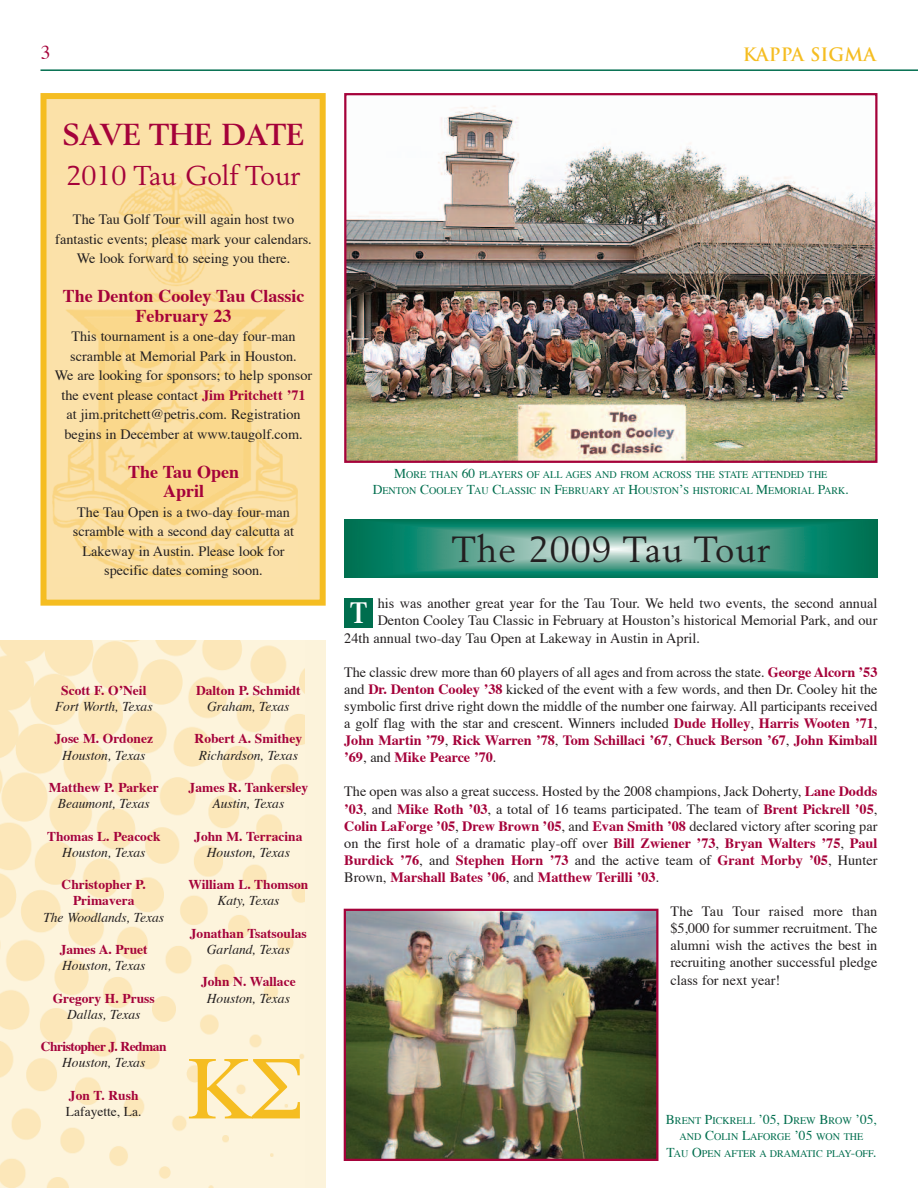
<style>
.page{position:relative;width:918px;height:1188px;background:#fff}
.page>*{position:absolute;margin:0;border:0;box-sizing:border-box;transform-origin:0 0}
.t1{font:36px "Berling";letter-spacing:.03em;color:#231f20}
.t2{font:700 31.35px "Giovanni";color:#fff;scale:.9 1}
.t3{font:700 30px "Berling";color:#a5023a}
.t4{font:27px "Berling";color:#a5023a}
.t5{font:19.5px "Times";color:#a5023a}
.t6{font:700 18px/19.5px "Times";color:#a5023a;text-align:center}
.t7{font:700 18px "Trajan";color:#f5bd21}
.t8{font:14.25px/17.1px "Times";color:#231f20;text-align:justify}
.t9{font:700 13.5px/16.2px "Times";color:#a5023a;text-align:center}
.t10{font:italic 13.5px "Times";color:#231f20}
.t11{font:700 13.5px "Times";letter-spacing:-.04em;color:#a5023a}
.t12{font:13.5px "Times";color:#231f20}
.t13{font:10.2px/16.2px "Times";color:#006e4e;text-align:center}
.s1{font-weight:700;color:#a5023a}
.s2{font-size:13.5px}
</style>
<div class="page">
<svg style="left:344px;top:519px;width:534px;height:59px"></svg>
<div style="left:0;top:640px;width:326px;height:548px;background:#fcf3db"></div>
<div style="left:46px;top:99px;width:274px;height:501px;background:#fbe1a8"></div>
<div style="left:40px;top:93px;width:286px;height:513px;border:6px solid #f5bd21"></div>
<img style="left:52px;top:176px;width:246px;height:400px">
<hr style="left:40px;top:69px;width:878px;height:2px;background:#006e4e">
<img style="left:347px;top:105px;width:528px;height:355px">
<div style="left:344px;top:93px;width:534px;height:370px;border:2px solid #a5023a"></div>
<div style="left:344px;top:599px;width:29px;height:29px;background:#006e4e"></div>
<img style="left:347px;top:912px;width:308px;height:246px">
<div style="left:344px;top:909px;width:314px;height:252px;border:2px solid #a5023a"></div>
<img style="left:0;top:640px;width:304px;height:547px">
<svg style="left:189px;top:1059px;width:111px;height:59px"></svg>
<h3 class="t5" style="left:41px;top:44px;width:11px">3</h3>
<p class="t7" style="left:743px;top:44px;width:135px">KAPPA SIGMA</p>
<h3 class="t3" style="left:63px;top:122px;width:243px">SAVE THE DATE</h3>
<h3 class="t4" style="left:67px;top:164px;width:235px">2010 Tau Golf Tour</h3>
<p class="t8" style="left:55px;top:211px;width:258px;line-height:19.5px;text-align:center">The Tau golf Tour will again host two fantastic events; please mark your calendars. we look forward to seeing you there.</p>
<p class="t6" style="left:63px;top:288px;width:243px">The Denton Cooley Tau Classic<br>February 23</p>
<p class="t8" style="left:55px;top:328px;width:259px;line-height:19.5px;text-align:center">This tournament is a one-day four-man scramble at memorial park in houston.<br>we are looking for sponsors; to help sponsor the event please contact <span class="s1">Jim Pritchett ’71 </span>at jim.pritchett@petris.com. registration begins in december at www.taugolf.com.</p>
<p class="t6" style="left:128px;top:463px;width:112px">The Tau Open<br>April</p>
<p class="t8" style="left:73px;top:503px;width:223px;line-height:19.5px;text-align:center">The Tau open is a two-day four-man scramble with a second day calcutta at lakeway in austin. please look for specific dates coming soon.</p>
<p class="t9" style="left:61px;top:683px;width:87px">Scott F. O’Neil</p>
<p class="t10" style="left:55px;top:701px;width:99px">Fort Worth, Texas</p>
<p class="t9" style="left:55px;top:732px;width:100px">Jose M. Ordonez</p>
<p class="t10" style="left:62px;top:749px;width:85px">Houston, Texas</p>
<p class="t9" style="left:49px;top:781px;width:112px">Matthew P. Parker</p>
<p class="t10" style="left:58px;top:798px;width:94px">Beaumont, Texas</p>
<p class="t9" style="left:47px;top:829px;width:115px">Thomas L. Peacock</p>
<p class="t10" style="left:62px;top:847px;width:85px">Houston, Texas</p>
<p class="t9" style="left:62px;top:878px;width:86px">Christopher P.<br>Primavera</p>
<p class="t10" style="left:43px;top:911px;width:122px">The Woodlands, Texas</p>
<p class="t9" style="left:60px;top:943px;width:90px">James A. Pruet</p>
<p class="t10" style="left:62px;top:960px;width:85px">Houston, Texas</p>
<p class="t9" style="left:53px;top:991px;width:104px">Gregory H. Pruss</p>
<p class="t10" style="left:67px;top:1009px;width:75px">Dallas, Texas</p>
<p class="t11" style="left:41px;top:1041px;width:127px">Christopher J. Redman</p>
<p class="t10" style="left:62px;top:1057px;width:85px">Houston, Texas</p>
<p class="t9" style="left:69px;top:1088px;width:71px">Jon T. Rush</p>
<p class="t12" style="left:66px;top:1106px;width:77px">lafayette, la.</p>
<p class="t9" style="left:196px;top:683px;width:106px">Dalton P. Schmidt</p>
<p class="t10" style="left:207px;top:701px;width:84px">Graham, Texas</p>
<p class="t9" style="left:195px;top:732px;width:109px">Robert A. Smithey</p>
<p class="t10" style="left:199px;top:749px;width:101px">Richardson, Texas</p>
<p class="t9" style="left:189px;top:781px;width:121px">James R. Tankersley</p>
<p class="t10" style="left:212px;top:798px;width:73px">Austin, Texas</p>
<p class="t9" style="left:194px;top:829px;width:110px">John M. Terracina</p>
<p class="t10" style="left:207px;top:847px;width:85px">Houston, Texas</p>
<p class="t9" style="left:188px;top:878px;width:121px">William L. Thomson</p>
<p class="t10" style="left:217px;top:895px;width:64px">Katy, Texas</p>
<p class="t9" style="left:190px;top:926px;width:118px">Jonathan Tsatsoulas</p>
<p class="t10" style="left:207px;top:944px;width:85px">Garland, Texas</p>
<p class="t9" style="left:201px;top:975px;width:96px">John N. Wallace</p>
<p class="t10" style="left:207px;top:992px;width:85px">Houston, Texas</p>
<p class="t13" style="left:373px;top:467px;width:478px"><span class="s2">m</span>ore Than <span class="s2">60</span> players of all ages and from across The sTaTe aTTended The <span class="s2">d</span>enTon <span class="s2">c</span>ooley <span class="s2">T</span>au <span class="s2">c</span>lassic in <span class="s2">f</span>ebruary aT <span class="s2">h</span>ousTon<span class="s2">’</span>s hisTorical <span class="s2">m</span>emorial <span class="s2">p</span>ark<span class="s2">.</span></p>
<h1 class="t1" style="left:452px;top:534px;width:320px">The 2009 Tau Tour</h1>
<p class="t8" style="left:378px;top:596px;width:501px">his was another great year for the Tau Tour. we held two events, the second annual</p>
<p class="t8" style="left:378px;top:613px;width:501px">denton cooley Tau classic in february at houston’s historical memorial park, and our</p>
<p class="t8" style="left:344px;top:630px;width:357px">24th annual two-day Tau open at lakeway in austin in april.</p>
<p class="t8" style="left:344px;top:665px;width:535px">The classic drew more than 60 players of all ages and from across the state. <span class="s1">George Alcorn ’53 </span>and <span class="s1">Dr. Denton Cooley ’38</span> kicked of the event with a few words, and then dr. cooley hit the symbolic first drive right down the middle of the number one fairway. all participants received a golf flag with the star and crescent. winners included <span class="s1">Dude Holley</span>, <span class="s1">Harris Wooten ’71</span>, <span class="s1">John Martin ’79</span>, <span class="s1">Rick Warren ’78</span>, <span class="s1">Tom Schillaci ’67</span>, <span class="s1">Chuck Berson ’67</span>, <span class="s1">John Kimball ’69</span>, and <span class="s1">Mike Pearce ’70</span>.</p>
<p class="t8" style="left:344px;top:784px;width:535px">The open was also a great success. hosted by the 2008 champions, Jack doherty, <span class="s1">Lane Dodds ’03</span>, and <span class="s1">Mike Roth ’03</span>, a total of 16 teams participated. The team of <span class="s1">Brent Pickrell ’05</span>, <span class="s1">Colin LaForge ’05</span>, <span class="s1">Drew Brown ’05</span>, and <span class="s1">Evan Smith ’08</span> declared victory after scoring par on the first hole of a dramatic play-off over <span class="s1">Bill Zwiener ’73</span>, <span class="s1">Bryan Walters ’75</span>, <span class="s1">Paul Burdick ’76</span>, and <span class="s1">Stephen Horn ’73</span> and the active team of <span class="s1">Grant Morby ’05</span>, hunter brown, <span class="s1">Marshall Bates ’06</span>, and <span class="s1">Matthew Terilli ’03</span>.</p>
<p class="t8" style="left:670px;top:904px;width:209px">The Tau Tour raised more than $5,000 for summer recruitment. The alumni wish the actives the best in recruiting another successful pledge class for next year!</p>
<h2 class="t2" style="left:351px;top:600px;width:19px">T</h2>
<p class="t13" style="left:666px;top:1114px;width:212px"><span class="s2">b</span>renT <span class="s2">p</span>ickrell <span class="s2">’05, d</span>rew <span class="s2">b</span>row <span class="s2">’05, </span>and <span class="s2">c</span>olin <span class="s2">l</span>aforge <span class="s2">’05</span> won The<br><span class="s2">T</span>au <span class="s2">o</span>pen afTer a dramaTic play<span class="s2">-</span>off<span class="s2">.</span></p>
</div>
